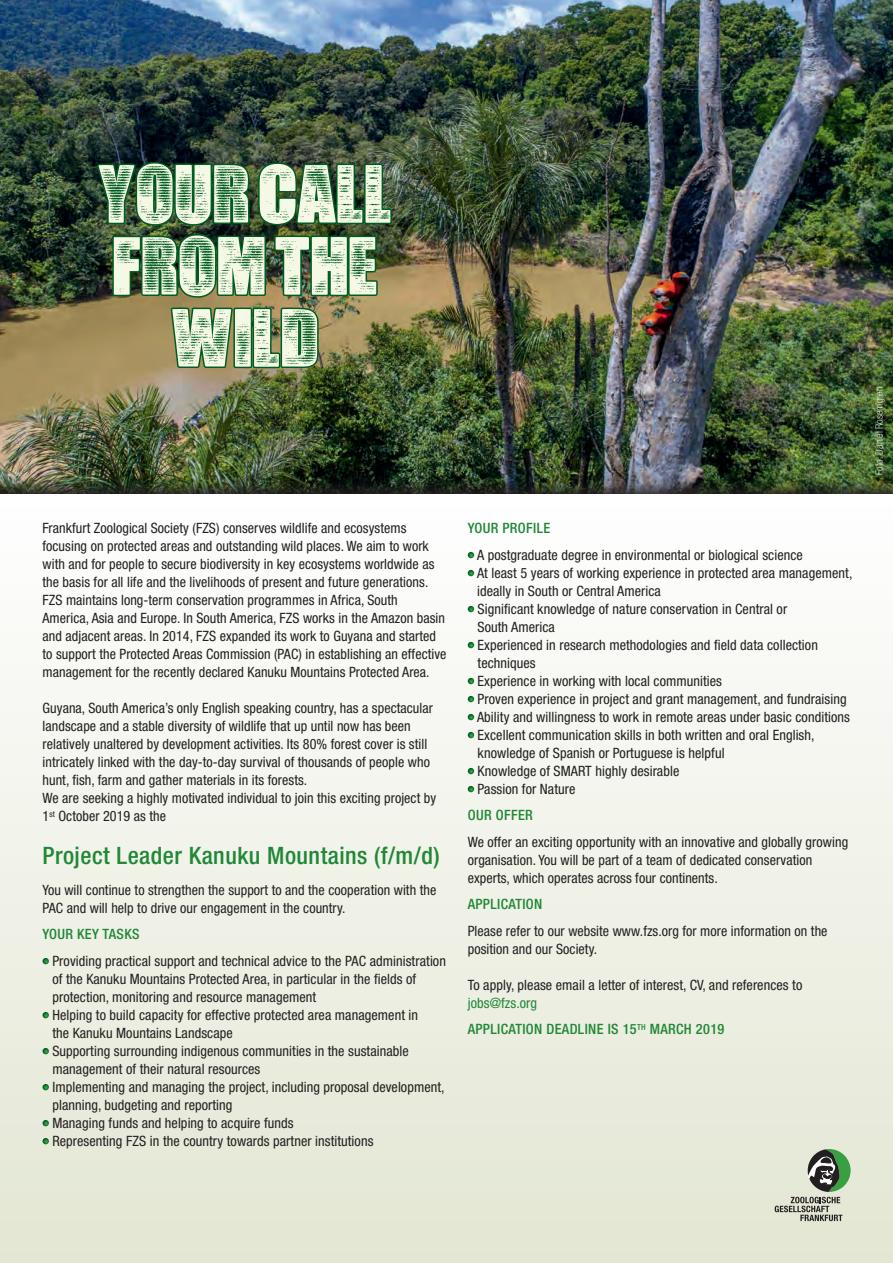
<style>
.page{position:relative;width:893px;height:1263px;background:#fff}
.page>*{position:absolute;margin:0;border:0;box-sizing:border-box;transform-origin:0 0}
.t1{font:500 condensed 24px "Helvetica Neue LT";letter-spacing:.02em;color:#208836}
.t2{font:condensed 14.25px/18px "Helvetica Neue LT";letter-spacing:.005em;color:#231f20}
.t3{font:500 condensed 14.25px/26.5px "Helvetica Neue LT";letter-spacing:.025em;color:#208836}
.t4{font:300 condensed 10.5px "Helvetica Neue LT";color:#fff}
.s1{font-weight:400}
</style>
<div class="page">
<img style="left:0;top:0;width:893px;height:476px">
<img style="left:0;top:476px;width:893px;height:18px">
<div style="left:0;top:494px;width:893px;height:769px;background:linear-gradient(to bottom,#fffeff,#e2e6d2)"></div>
<svg style="left:43px;top:958px;width:6px;height:6px"></svg>
<svg style="left:43px;top:1012px;width:6px;height:6px"></svg>
<svg style="left:43px;top:1048px;width:6px;height:6px"></svg>
<svg style="left:43px;top:1084px;width:6px;height:6px"></svg>
<svg style="left:43px;top:1120px;width:6px;height:6px"></svg>
<svg style="left:43px;top:1138px;width:6px;height:6px"></svg>
<svg style="left:468px;top:552px;width:6px;height:6px"></svg>
<svg style="left:468px;top:570px;width:6px;height:6px"></svg>
<svg style="left:468px;top:606px;width:6px;height:6px"></svg>
<svg style="left:468px;top:642px;width:6px;height:6px"></svg>
<svg style="left:468px;top:678px;width:6px;height:6px"></svg>
<svg style="left:468px;top:696px;width:6px;height:6px"></svg>
<svg style="left:468px;top:714px;width:6px;height:6px"></svg>
<svg style="left:468px;top:732px;width:6px;height:6px"></svg>
<svg style="left:468px;top:768px;width:6px;height:6px"></svg>
<svg style="left:468px;top:786px;width:6px;height:6px"></svg>
<svg style="left:169px;top:306px;width:151px;height:64px;background:#a6bc99"></svg>
<img style="left:99px;top:161px;width:294px;height:137px">
<svg style="left:775px;top:1149px;width:76px;height:72px;background:#acb5a2"></svg>
<p class="t2" style="left:43px;top:519px;width:405px">Frankfurt Zoological Society (FZS) conserves wildlife and ecosystems focusing on protected areas and outstanding wild places. We aim to work with and for people to secure biodiversity in key ecosystems worldwide as the basis for all life and the livelihoods of present and future generations.<br>FZS maintains long-term conservation programmes in Africa, South America, Asia and Europe. In South America, FZS works in the Amazon basin and adjacent areas. In 2014, FZS expanded its work to Guyana and started to support the Protected Areas Commission (PAC) in establishing an effective management for the recently declared Kanuku Mountains Protected Area.</p>
<p class="t2" style="left:43px;top:699px;width:395px">Guyana, South America’s only English speaking country, has a spectacular landscape and a stable diversity of wildlife that up until now has been relatively unaltered by development activities. Its 80% forest cover is still intricately linked with the day-to-day survival of thousands of people who hunt, fish, farm and gather materials in its forests.<br>We are seeking a highly motivated individual to join this exciting project by 1<sup>st</sup> October 2019 as the</p>
<h1 class="t1" style="left:43px;top:841px;width:399px">Project Leader Kanuku Mountains (f/m/d)</h1>
<p class="t2" style="left:43px;top:881px;width:395px">You will continue to strengthen the support to and the cooperation with the<br>PAC and will help to drive our engagement in the country.</p>
<p class="t3" style="left:43px;top:921px;width:98px">YOUR KEY TASKS</p>
<p class="t2" style="left:52px;top:952px;width:395px">Providing practical support and technical advice to the PAC administration of the Kanuku Mountains Protected Area, in particular in the fields of protection, monitoring and resource management<br>Helping to build capacity for effective protected area management in<br>the Kanuku Mountains Landscape<br>Supporting surrounding indigenous communities in the sustainable management of their natural resources<br>Implementing and managing the project, including proposal development, planning, budgeting and reporting<br>Managing funds and helping to acquire funds<br>Representing FZS in the country towards partner institutions</p>
<p class="t3" style="left:468px;top:515px;width:84px">YOUR PROFILE</p>
<p class="t2" style="left:477px;top:546px;width:377px">A postgraduate degree in environmental or biological science<br>At least 5 years of working experience in protected area management, ideally in South or Central America<br>Significant knowledge of nature conservation in Central or<br>South America<br>Experienced in research methodologies and field data collection techniques<br>Experience in working with local communities<br>Proven experience in project and grant management, and fundraising Ability and willingness to work in remote areas under basic conditions Excellent communication skills in both written and oral English, knowledge of Spanish or Portuguese is helpful<br>Knowledge of SMART highly desirable<br>Passion for Nature</p>
<p class="t3" style="left:468px;top:802px;width:67px">OUR OFFER</p>
<p class="t2" style="left:468px;top:833px;width:382px">We offer an exciting opportunity with an innovative and globally growing organisation. You will be part of a team of dedicated conservation experts, which operates across four continents.</p>
<p class="t3" style="left:468px;top:891px;width:76px">APPLICATION</p>
<p class="t2" style="left:468px;top:922px;width:361px">Please refer to our website www.fzs.org for more information on the position and our Society.</p>
<p class="t2" style="left:468px;top:976px;width:336px">To apply, please email a letter of interest, CV, and references to</p>
<p class="t3" style="left:468px;top:989px;width:258px"><span class="s1">jobs@fzs.org<br></span>APPLICATION DEADLINE IS 15<sup>TH</sup> MARCH 2019</p>
<p class="t4" style="left:873px;top:475px;width:90px;rotate:-90deg">Foto: Daniel Rosemgren</p>
</div>
